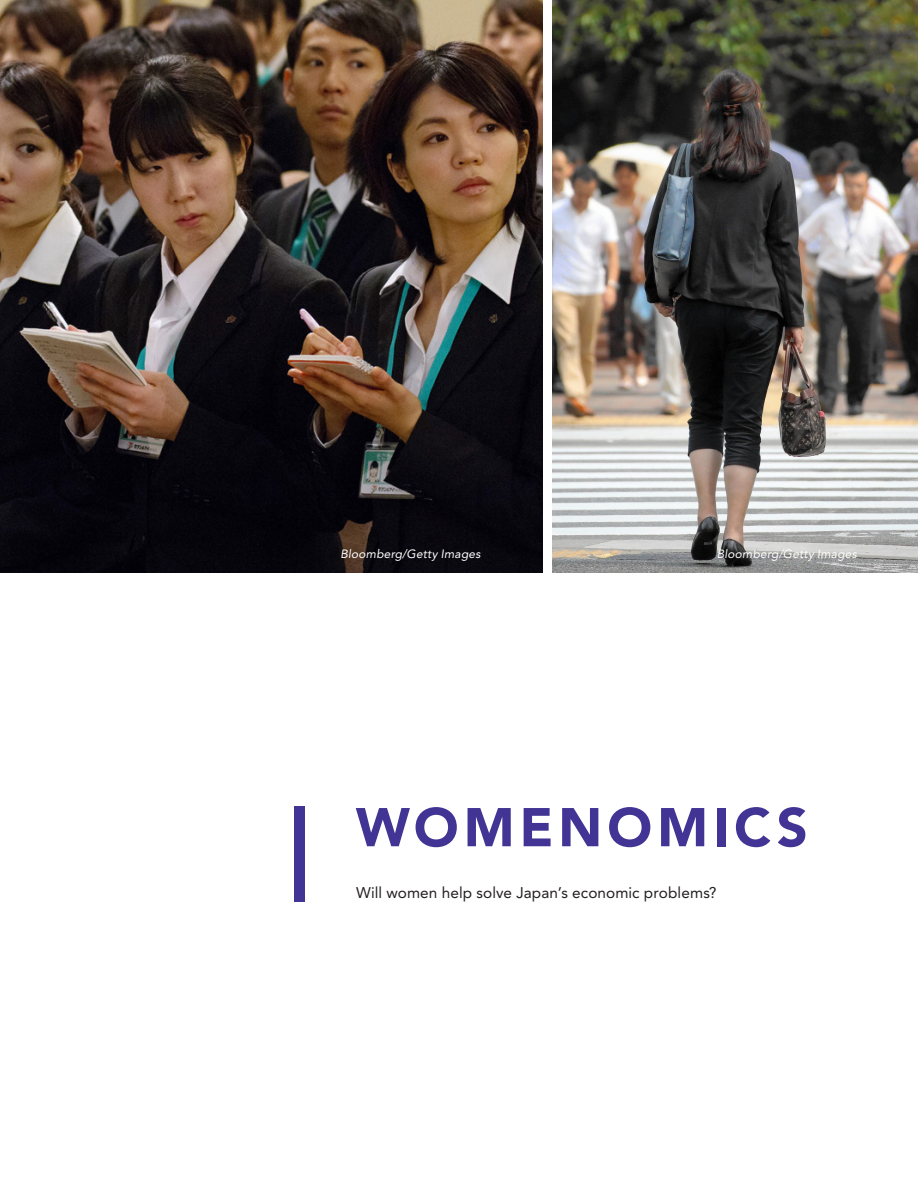
<style>
.page{position:relative;width:918px;height:1188px;background:#fff}
.page>*{position:absolute;margin:0;border:0;box-sizing:border-box;transform-origin:0 0}
.t1{font:900 54px "Avenir LT Std";letter-spacing:.09em;color:#423494}
.body_text{font:15.3px "Avenir LT Std";letter-spacing:.005em;color:#231f20}
.Figure_Source{font:italic 12px "Avenir LT Std";letter-spacing:.015em;color:#fff}
</style>
<div class="page">
<img style="left:0;top:0;width:542px;height:572px">
<img style="left:552px;top:0;width:366px;height:572px">
<div style="left:294px;top:807px;width:11px;height:95px;background:#423494"></div>
<p class="Figure_Source" style="left:340px;top:547px;width:142px">Bloomberg/Getty Images</p>
<p class="Figure_Source" style="left:717px;top:547px;width:142px">Bloomberg/Getty Images</p>
<p class="t1" style="left:356px;top:795px;width:453px">WOMENOMICS</p>
<p class="body_text" style="left:356px;top:884px;width:362px">Will women help solve Japan’s economic problems?</p>
</div>
